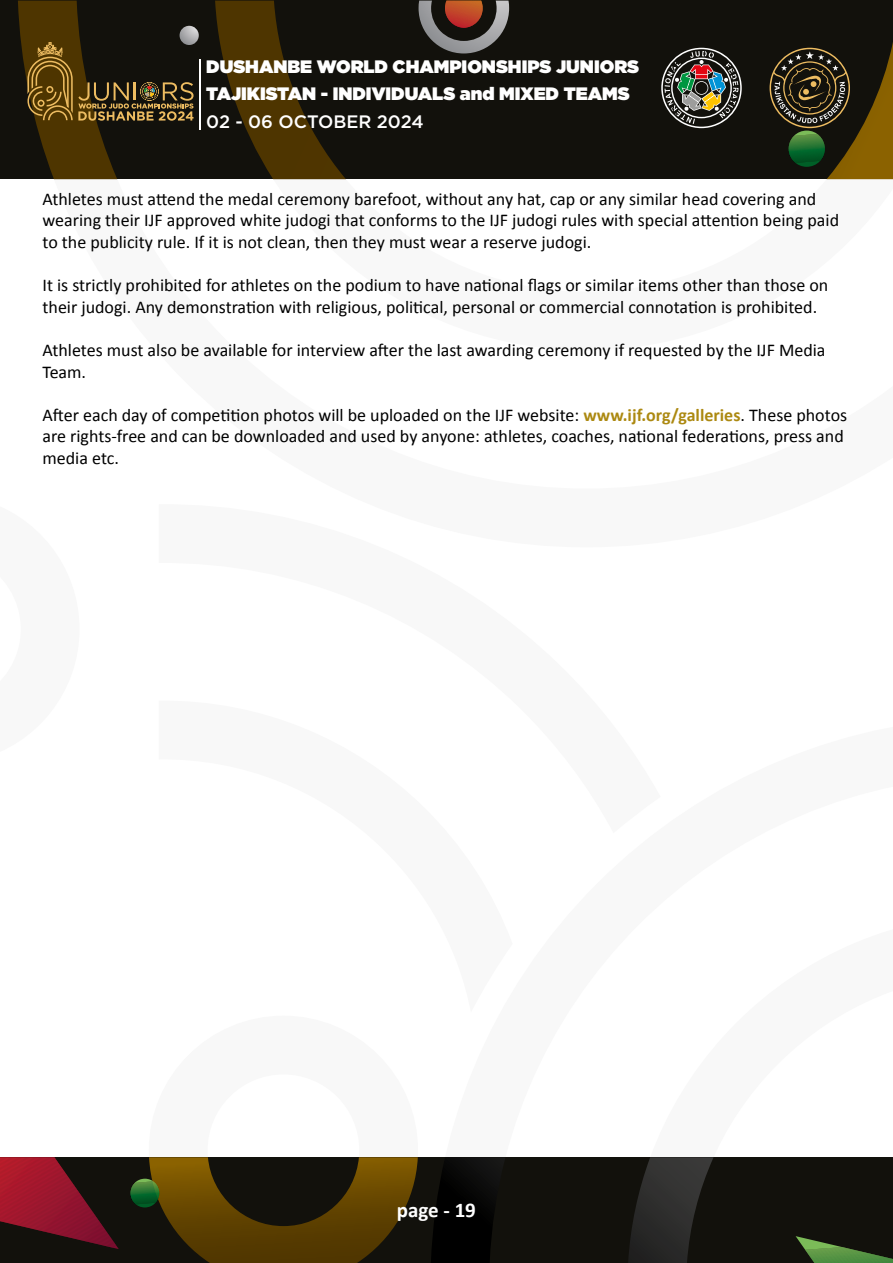
<style>
.page{position:relative;width:893px;height:1263px;background:#fff}
.page>*{position:absolute;margin:0;border:0;box-sizing:border-box;transform-origin:0 0}
.t1{font:700 21px "Calibri";color:#fff}
.t2{font:18px/21.6px "Calibri";color:#000}
.t3{font:900 18px/27.6px "Gotham";color:#fff}
.t4{font:500 18px "Gotham";color:#fff}
.s1{font-weight:700;color:#ac8911}
</style>
<div class="page">
<div style="left:0;top:1157px;width:893px;height:106px;background:#12110c"></div>
<svg style="left:431px;top:1157px;width:283px;height:106px"></svg>
<svg style="left:0;top:1157px;width:119px;height:92px"></svg>
<svg style="left:130px;top:1157px;width:288px;height:106px"></svg>
<svg style="left:796px;top:1236px;width:97px;height:27px"></svg>
<div style="left:0;top:1px;width:893px;height:178px;background:#12110c"></div>
<svg style="left:18px;top:1px;width:875px;height:178px"></svg>
<hr style="left:200px;top:59px;width:1px;height:71px;background:#fff">
<svg style="left:27px;top:42px;width:167px;height:79px"></svg>
<svg style="left:661px;top:48px;width:81px;height:80px"></svg>
<svg style="left:770px;top:48px;width:80px;height:119px"></svg>
<p class="t3" style="left:206px;top:52px;width:434px">DUSHANBE WORLD CHAMPIONSHIPS JUNIORS<br>TAJIKISTAN - INDIVIDUALS and MIXED TEAMS</p>
<p class="t4" style="left:206px;top:110px;width:219px">02 - 06 OCTOBER 2024</p>
<p class="t2" style="left:43px;top:188px;width:798px">Athletes must attend the medal ceremony barefoot, without any hat, cap or any similar head covering and wearing their IJF approved white judogi that conforms to the IJF judogi rules with special attention being paid to the publicity rule. If it is not clean, then they must wear a reserve judogi.</p>
<p class="t2" style="left:43px;top:275px;width:787px">It is strictly prohibited for athletes on the podium to have national flags or similar items other than those on their judogi. Any demonstration with religious, political, personal or commercial connotation is prohibited.</p>
<p class="t2" style="left:43px;top:339px;width:784px">Athletes must also be available for interview after the last awarding ceremony if requested by the IJF Media<br>Team.</p>
<p class="t2" style="left:43px;top:404px;width:806px">After each day of competition photos will be uploaded on the IJF website: <span class="s1">www.ijf.org/galleries</span>. These photos are rights-free and can be downloaded and used by anyone: athletes, coaches, national federations, press and media etc.</p>
<p class="t1" style="left:397px;top:1197px;width:81px">page - 19</p>
</div>
